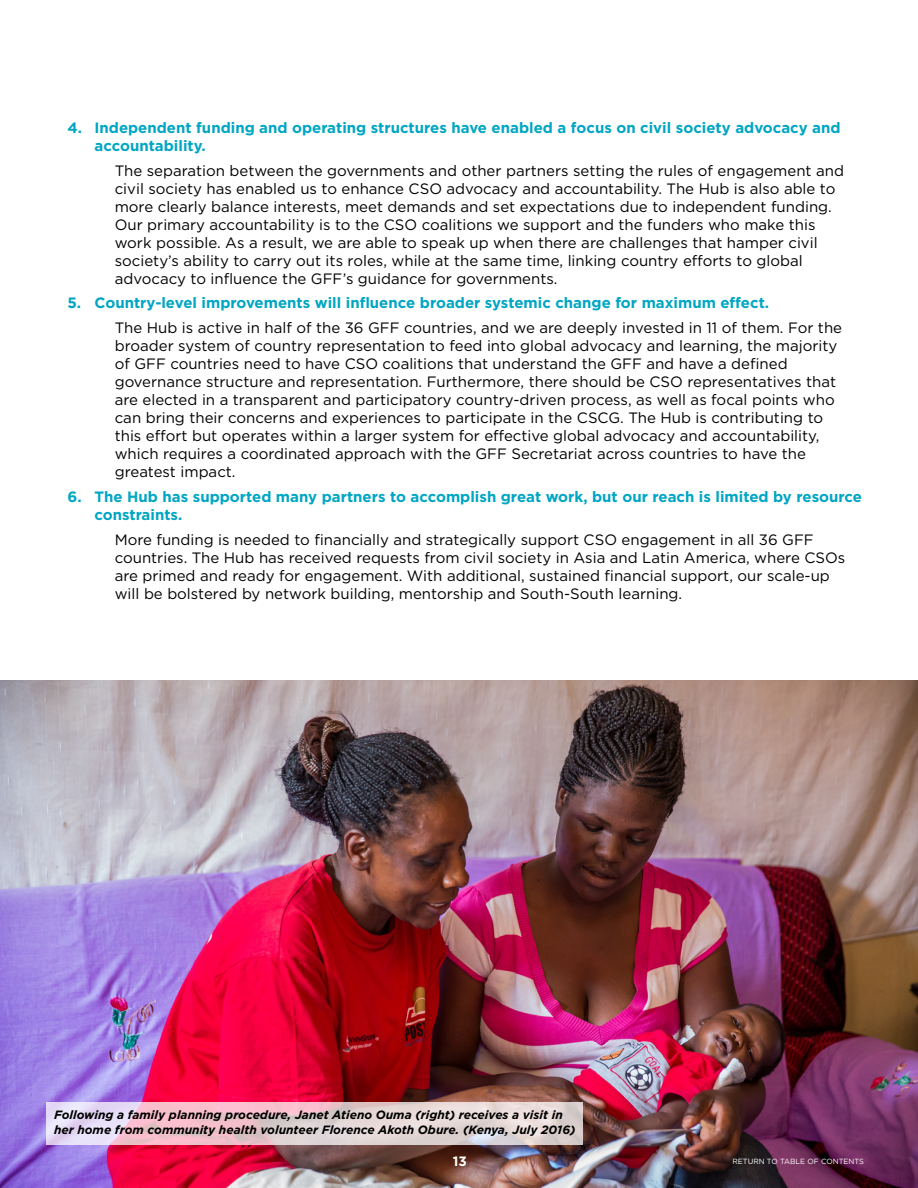
<style>
.page{position:relative;width:918px;height:1188px;background:#fff}
.page>*{position:absolute;margin:0;border:0;box-sizing:border-box;transform-origin:0 0}
.Lessons_Learned_Bull{font:15px/18px "Gotham";color:#000}
.t1{font:700 15px/18px "Gotham";color:#00a6c4}
.t2{font:700 13.5px "Gotham";color:#fff}
.Captions{font:italic 700 12px/15px "Gotham";color:#000}
.t3{font:7.5px "Gotham";color:#fff}
</style>
<div class="page">
<img style="left:0;top:680px;width:918px;height:508px">
<svg style="left:46px;top:1103px;width:537px;height:42px;background:#e6d0d6"></svg>
<p class="t1" style="left:94px;top:119px;width:748px;text-indent:-27px">4. Independent funding and operating structures have enabled a focus on civil society advocacy and accountability.</p>
<p class="Lessons_Learned_Bull" style="left:115px;top:161px;width:731px">The separation between the governments and other partners setting the rules of engagement and civil society has enabled us to enhance CSO advocacy and accountability. The Hub is also able to more clearly balance interests, meet demands and set expectations due to independent funding.<br>Our primary accountability is to the CSO coalitions we support and the funders who make this work possible. As a result, we are able to speak up when there are challenges that hamper civil society’s ability to carry out its roles, while at the same time, linking country efforts to global advocacy to influence the GFF’s guidance for governments.</p>
<p class="t1" style="left:68px;top:294px;width:703px">5. Country-level improvements will influence broader systemic change for maximum effect.</p>
<p class="Lessons_Learned_Bull" style="left:115px;top:319px;width:729px">The Hub is active in half of the 36 GFF countries, and we are deeply invested in 11 of them. For the broader system of country representation to feed into global advocacy and learning, the majority of GFF countries need to have CSO coalitions that understand the GFF and have a defined governance structure and representation. Furthermore, there should be CSO representatives that are elected in a transparent and participatory country-driven process, as well as focal points who can bring their concerns and experiences to participate in the CSCG. The Hub is contributing to this effort but operates within a larger system for effective global advocacy and accountability, which requires a coordinated approach with the GFF Secretariat across countries to have the greatest impact.</p>
<p class="t1" style="left:94px;top:488px;width:769px;text-indent:-27px">6. The Hub has supported many partners to accomplish great work, but our reach is limited by resource constraints.</p>
<p class="Lessons_Learned_Bull" style="left:115px;top:530px;width:732px">More funding is needed to financially and strategically support CSO engagement in all 36 GFF countries. The Hub has received requests from civil society in Asia and Latin America, where CSOs are primed and ready for engagement. With additional, sustained financial support, our scale-up will be bolstered by network building, mentorship and South-South learning.</p>
<p class="Captions" style="left:54px;top:1107px;width:523px">Following a family planning procedure, Janet Atieno Ouma (right) receives a visit in her home from community health volunteer Florence Akoth Obure. (Kenya, July 2016)</p>
<p class="t2" style="left:453px;top:1153px;width:16px">13</p>
<p class="t3" style="left:732px;top:1156px;width:133px">RETURN TO TABLE OF CONTENTS</p>
</div>
